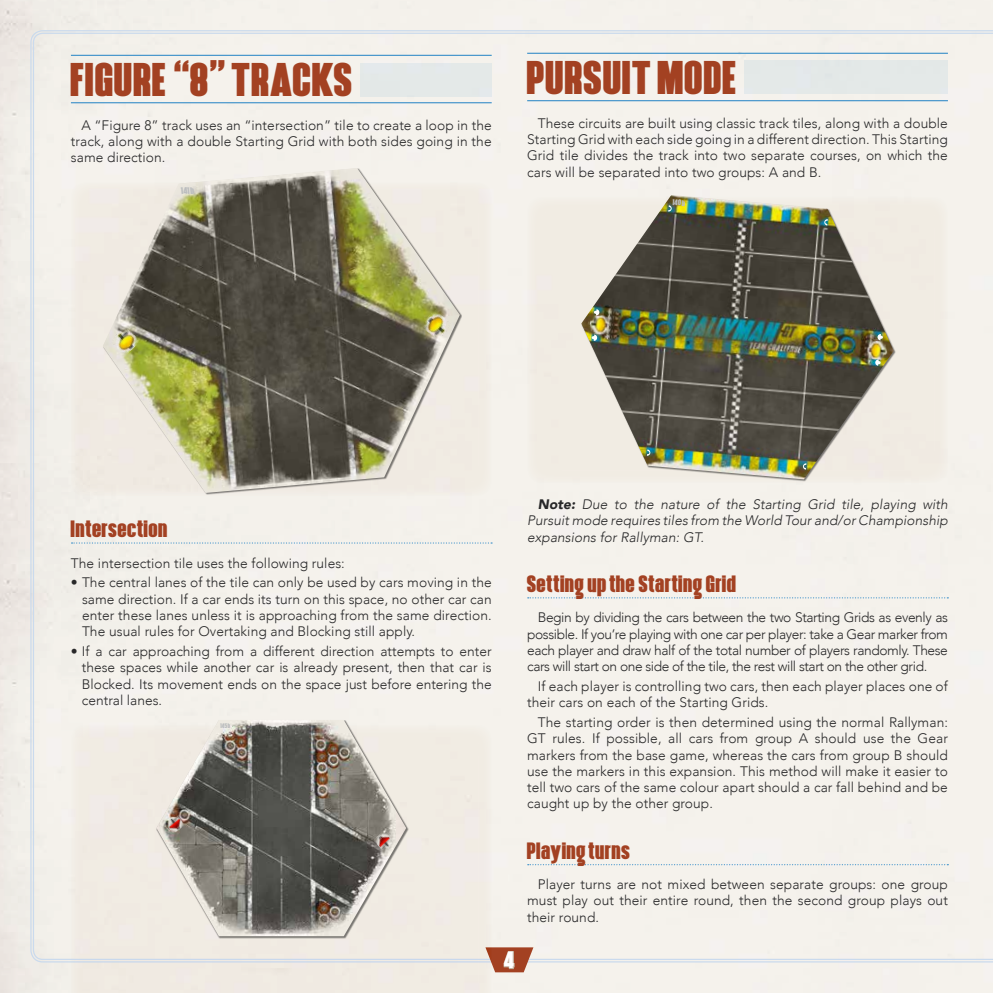
<style>
.page{position:relative;width:993px;height:993px;background:#fff}
.page>*{position:absolute;margin:0;border:0;box-sizing:border-box;transform-origin:0 0}
.t1{font:45px "Hennigar";letter-spacing:.025em;color:#a34122}
.t2{font:22.5px "Hennigar";letter-spacing:.025em;color:#a34122}
.t3{font:22.5px "Hennigar";color:#fff}
.t4{font:300 13.75px/16.2px "Avenir";letter-spacing:.005em;color:#282829;text-align:justify}
.t5{font:italic 300 13.75px/16.2px "Avenir";letter-spacing:.005em;color:#282829;text-align:justify}
.t6{font:9px "Hennigar";color:#bbbdbe}
.t7{font:7.88px "Hennigar";color:#bbbdbe}
.t8{font:6.25px "Hennigar";color:#bbbdbe}
.s1{font-family:"Impact"}
.s2{font-weight:900}
</style>
<div class="page">
<div style="left:33px;top:33px;width:959px;height:926px;background:#f5f2ec"></div>
<svg style="left:491px;top:947px;width:42px;height:25px"></svg>
<hr style="left:71px;top:55px;width:420px;height:1px;background:#4b98cc">
<hr style="left:71px;top:102px;width:420px;height:1px;background:#4b98cc">
<svg style="left:71px;top:542px;width:421px;height:1px"></svg>
<div style="left:360px;top:63px;width:131px;height:33px;background:#e4e9e8"></div>
<div style="left:71px;top:182px;width:420px;height:314px;background:#f1ece3;border-radius:14px"></div>
<div style="left:71px;top:724px;width:420px;height:268px;background:#f1ebe3"></div>
<hr style="left:527px;top:53px;width:420px;height:1px;background:#4b98cc">
<hr style="left:527px;top:100px;width:420px;height:1px;background:#4b98cc">
<svg style="left:527px;top:597px;width:421px;height:1px"></svg>
<svg style="left:527px;top:863px;width:421px;height:2px"></svg>
<div style="left:743px;top:61px;width:204px;height:33px;background:#e4e9e8"></div>
<div style="left:527px;top:196px;width:420px;height:287px;background:#f1ece3;border-radius:14px"></div>
<img style="left:103px;top:168px;width:356px;height:325px">
<img style="left:420px;top:308px;width:33px;height:33px">
<img style="left:107px;top:324px;width:34px;height:33px">
<div style="left:156px;top:719px;width:252px;height:219px;background:#000;opacity:.5"></div>
<img style="left:156px;top:719px;width:250px;height:216px">
<img style="left:373px;top:829px;width:23px;height:23px">
<img style="left:162px;top:811px;width:23px;height:23px">
<img style="left:581px;top:195px;width:312px;height:284px">
<img style="left:586px;top:313px;width:23px;height:23px">
<img style="left:865px;top:338px;width:23px;height:22px">
<svg style="left:646px;top:449px;width:4px;height:7px"></svg>
<svg style="left:823px;top:219px;width:4px;height:6px"></svg>
<svg style="left:668px;top:205px;width:3px;height:7px"></svg>
<svg style="left:802px;top:463px;width:4px;height:6px"></svg>
<svg style="left:591px;top:334px;width:6px;height:7px"></svg>
<svg style="left:877px;top:334px;width:5px;height:6px"></svg>
<svg style="left:593px;top:309px;width:6px;height:6px"></svg>
<svg style="left:874px;top:359px;width:6px;height:6px"></svg>
<h1 class="t1" style="left:71px;top:53px;width:283px">FIGURE <span class="s1">“</span>8<span class="s1">”</span> TRACKS</h1>
<p class="t4" style="left:71px;top:117px;width:422px;text-indent:11px">A “Figure 8” track uses an “intersection” tile to create a loop in the track, along with a double Starting Grid with both sides going in the same direction.</p>
<p class="t6" style="left:181px;top:186px;width:14px;rotate:-5deg">141 b</p>
<h1 class="t1" style="left:527px;top:51px;width:211px">PURSUIT MODE</h1>
<p class="t4" style="left:527px;top:115px;width:422px;text-indent:11px">These circuits are built using classic track tiles, along with a double Starting Grid with each side going in a different direction. This Starting Grid tile divides the track into two separate courses, on which the cars will be separated into two groups: A and B.</p>
<p class="t7" style="left:672px;top:197px;width:14px;rotate:5deg">140 b</p>
<h2 class="t2" style="left:71px;top:515px;width:98px">Intersection</h2>
<p class="t4" style="left:71px;top:554px;width:275px">The intersection tile uses the following rules:</p>
<p class="t4" style="left:82px;top:574px;width:411px;text-indent:-11px"><span class="s2">•</span> The central lanes of the tile can only be used by cars moving in the same direction. If a car ends its turn on this space, no other car can enter these lanes unless it is approaching from the same direction.<br>The usual rules for Overtaking and Blocking still apply.</p>
<p class="t4" style="left:82px;top:643px;width:411px;text-indent:-11px"><span class="s2">•</span> If a car approaching from a different direction attempts to enter these spaces while another car is already present, then that car is Blocked. Its movement ends on the space just before entering the central lanes.</p>
<p class="t8" style="left:220px;top:721px;width:12px">145 b</p>
<h2 class="t3" style="left:504px;top:946px;width:12px">4</h2>
<p class="t5" style="left:527px;top:496px;width:422px;text-indent:11px"><span class="s2">Note:</span> Due to the nature of the Starting Grid tile, playing with Pursuit mode requires tiles from the World Tour and/or Championship expansions for Rallyman: GT.</p>
<h2 class="t2" style="left:527px;top:570px;width:210px">Setting up the Starting Grid</h2>
<p class="t4" style="left:527px;top:609px;width:422px;text-indent:11px">Begin by dividing the cars between the two Starting Grids as evenly as possible. If you’re playing with one car per player: take a Gear marker from each player and draw half of the total number of players randomly. These cars will start on one side of the tile, the rest will start on the other grid.</p>
<p class="t4" style="left:527px;top:678px;width:422px;text-indent:11px">If each player is controlling two cars, then each player places one of their cars on each of the Starting Grids.</p>
<p class="t4" style="left:527px;top:714px;width:422px;text-indent:11px">The starting order is then determined using the normal Rallyman:<br>GT rules. If possible, all cars from group A should use the Gear markers from the base game, whereas the cars from group B should use the markers in this expansion. This method will make it easier to tell two cars of the same colour apart should a car fall behind and be caught up by the other group.</p>
<h2 class="t2" style="left:527px;top:836px;width:104px">Playing turns</h2>
<p class="t4" style="left:527px;top:876px;width:422px;text-indent:11px">Player turns are not mixed between separate groups: one group must play out their entire round, then the second group plays out their round.</p>
</div>
